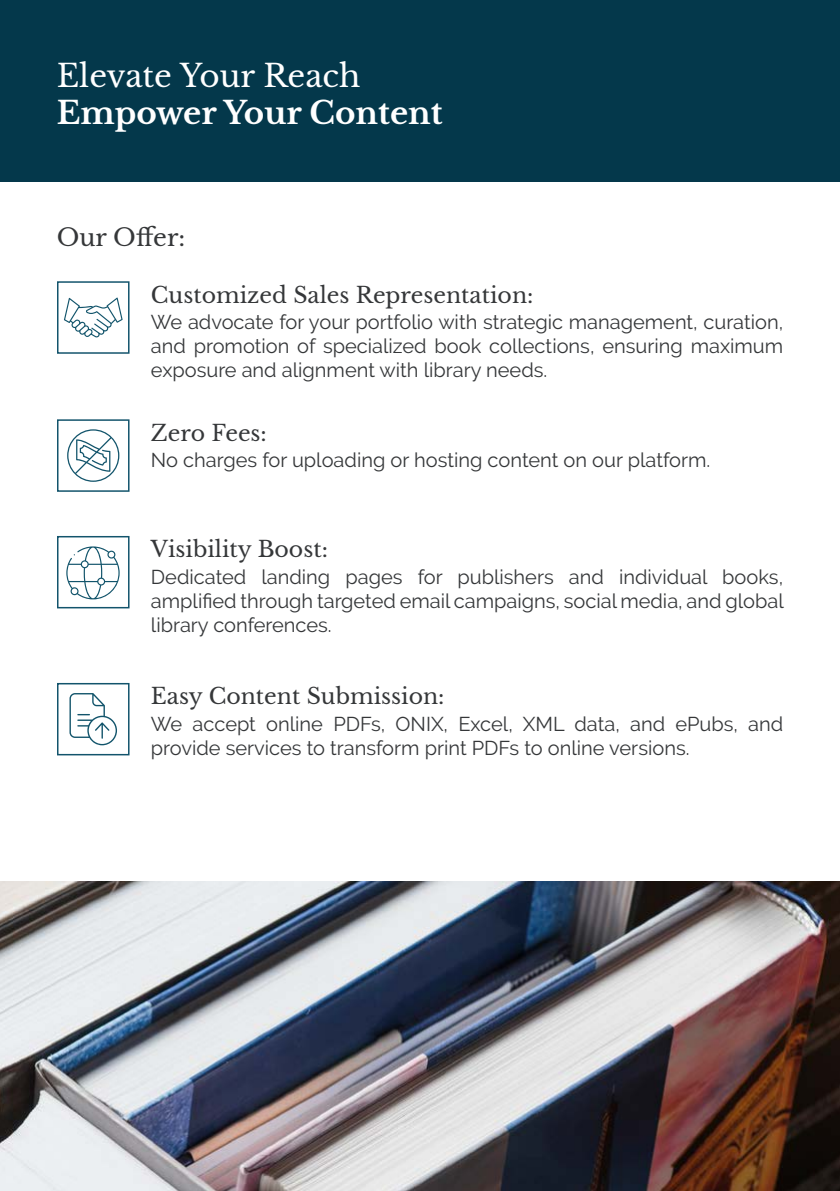
<style>
.page{position:relative;width:840px;height:1191px;background:#fff}
.page>*{position:absolute;margin:0;border:0;box-sizing:border-box;transform-origin:0 0}
.t1{font:700 31px "Libre Baskerville";color:#fff}
.t2{font:31px "Libre Baskerville";color:#fff}
.t3{font:24px "Libre Baskerville";color:#353739}
.t4{font:22px "Libre Baskerville";color:#353739}
.t5{font:20px/24px "Raleway";color:#353739;text-align:justify}
</style>
<div class="page">
<img style="left:0;top:882px;width:839px;height:309px">
<div style="left:0;top:0;width:839px;height:181px;background:#04384b"></div>
<div style="left:57px;top:419px;width:72px;height:73px;background:#fff;border:2px solid #13546c"></div>
<div style="left:57px;top:281px;width:72px;height:73px;background:#fff;border:2px solid #13546c"></div>
<div style="left:57px;top:536px;width:72px;height:72px;background:#fff;border:2px solid #13546c"></div>
<div style="left:57px;top:683px;width:72px;height:72px;background:#fff;border:2px solid #13546c"></div>
<svg style="left:64px;top:297px;width:59px;height:40px"></svg>
<svg style="left:67px;top:429px;width:52px;height:53px"></svg>
<svg style="left:66px;top:546px;width:54px;height:53px"></svg>
<svg style="left:69px;top:693px;width:48px;height:52px"></svg>
<h1 class="t2" style="left:57px;top:57px;width:305px">Elevate Your Reach</h1>
<h1 class="t1" style="left:57px;top:94px;width:387px">Empower Your Content</h1>
<p class="t3" style="left:57px;top:223px;width:130px">Our Offer:</p>
<p class="t4" style="left:151px;top:281px;width:384px">Customized Sales Representation:</p>
<p class="t5" style="left:151px;top:310px;width:633px">We advocate for your portfolio with strategic management, curation, and promotion of specialized book collections, ensuring maximum exposure and alignment with library needs.</p>
<p class="t4" style="left:151px;top:419px;width:117px">Zero Fees:</p>
<p class="t5" style="left:151px;top:448px;width:560px">No charges for uploading or hosting content on our platform.</p>
<p class="t4" style="left:151px;top:536px;width:178px">Visibility Boost:</p>
<p class="t5" style="left:151px;top:565px;width:634px">Dedicated landing pages for publishers and individual books, amplified through targeted email campaigns, social media, and global library conferences.</p>
<p class="t4" style="left:151px;top:683px;width:295px">Easy Content Submission:</p>
<p class="t5" style="left:151px;top:712px;width:633px">We accept online PDFs, ONIX, Excel, XML data, and ePubs, and provide services to transform print PDFs to online versions.</p>
</div>
